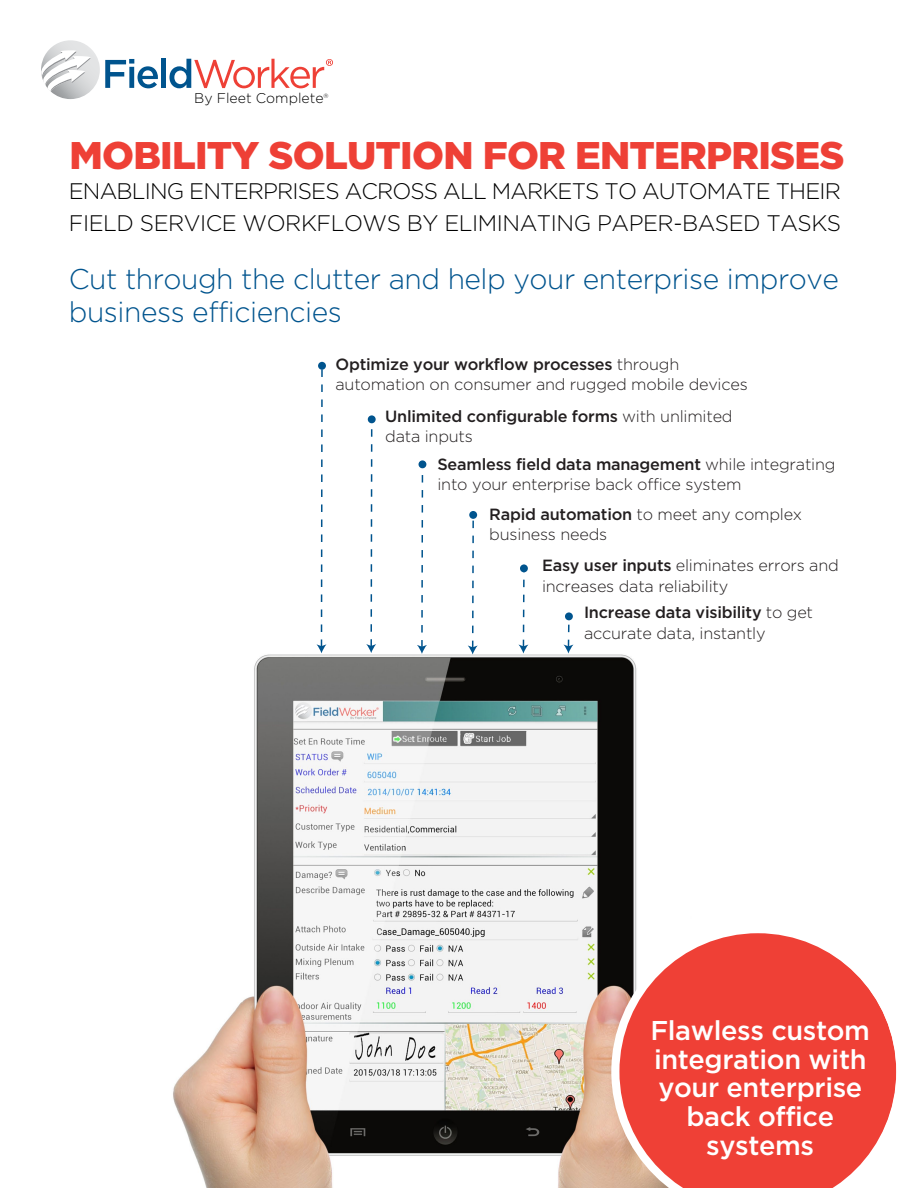
<style>
.page{position:relative;width:918px;height:1188px;background:#fff}
.page>*{position:absolute;margin:0;border:0;box-sizing:border-box;transform-origin:0 0}
.t1{font:900 38.55px "Gotham";letter-spacing:-.02em;color:#ee4036}
.t2{font:300 28.5px/33px "Gotham";letter-spacing:-.015em;color:#00548e}
.t3{font:27.15px/28.8px "Gotham";letter-spacing:-.015em;color:#fff;text-align:center}
.t4{font:300 22.5px/31.5px "Gotham";letter-spacing:-.04em;color:#000}
.t5{font:300 16.2px/20.2px "Gotham";letter-spacing:-.015em;color:#231f20}
.t6{font:16.2px/20.2px "Gotham";letter-spacing:-.015em;color:#231f20}
.t7{font:300 14.1px "Gotham";color:#000}
.t8{font:300 6.15px "Gotham";color:#000}
.s1{font-weight:400}
.s2{font-weight:300}
</style>
<div class="page">
<img style="left:173px;top:644px;width:464px;height:544px">
<svg style="left:611px;top:925px;width:286px;height:263px;fill:#ef4036"></svg>
<svg style="left:366px;top:418px;width:10px;height:235px"></svg>
<div style="left:368px;top:415px;width:8px;height:8px;background:#00548e;border-radius:50%"></div>
<svg style="left:317px;top:368px;width:9px;height:285px"></svg>
<div style="left:318px;top:362px;width:8px;height:8px;background:#00548e;border-radius:50%"></div>
<svg style="left:417px;top:463px;width:10px;height:191px"></svg>
<div style="left:419px;top:460px;width:7px;height:8px;background:#00548e;border-radius:50%"></div>
<svg style="left:468px;top:514px;width:10px;height:140px"></svg>
<div style="left:469px;top:511px;width:8px;height:8px;background:#00548e;border-radius:50%"></div>
<svg style="left:518px;top:570px;width:10px;height:83px"></svg>
<div style="left:520px;top:564px;width:8px;height:8px;background:#00548e;border-radius:50%"></div>
<svg style="left:41px;top:40px;width:117px;height:59px"></svg>
<div style="left:161px;top:59px;width:5px;height:29px;background:#00548e"></div>
<svg style="left:169px;top:59px;width:164px;height:29px"></svg>
<svg style="left:563px;top:618px;width:10px;height:35px"></svg>
<div style="left:565px;top:612px;width:8px;height:8px;background:#00548e;border-radius:50%"></div>
<p class="t7" style="left:194px;top:90px;width:131px">By Fleet Complete</p>
<p class="t8" style="left:324px;top:92px;width:7px">®</p>
<h1 class="t1" style="left:69px;top:133px;width:777px">MOBILITY SOLUTION FOR ENTERPRISES</h1>
<h3 class="t4" style="left:69px;top:175px;width:774px">ENABLING ENTERPRISES ACROSS ALL MARKETS TO AUTOMATE THEIR<br>FIELD SERVICE WORKFLOWS BY ELIMINATING PAPER-BASED TASKS</h3>
<h2 class="t2" style="left:69px;top:262px;width:772px">Cut through the clutter and help your enterprise improve business efficiencies</h2>
<p class="t5" style="left:336px;top:354px;width:414px"><span class="s1">Optimize your workflow processes</span> through automation on consumer and rugged mobile devices</p>
<p class="t6" style="left:385px;top:406px;width:349px">Unlimited configurable forms <span class="s2">with unlimited data inputs</span></p>
<p class="t5" style="left:438px;top:454px;width:400px"><span class="s1">Seamless field data management</span> while integrating into your enterprise back office system</p>
<p class="t5" style="left:489px;top:504px;width:314px"><span class="s1">Rapid automation</span> to meet any complex business needs</p>
<p class="t5" style="left:542px;top:555px;width:298px"><span class="s1">Easy user inputs</span> eliminates errors and increases data reliability</p>
<p class="t5" style="left:584px;top:602px;width:231px"><span class="s1">Increase data visibility</span> to get accurate data, instantly</p>
<h3 class="t3" style="left:650px;top:1015px;width:221px">Flawless custom integration with your enterprise back office systems</h3>
</div>
